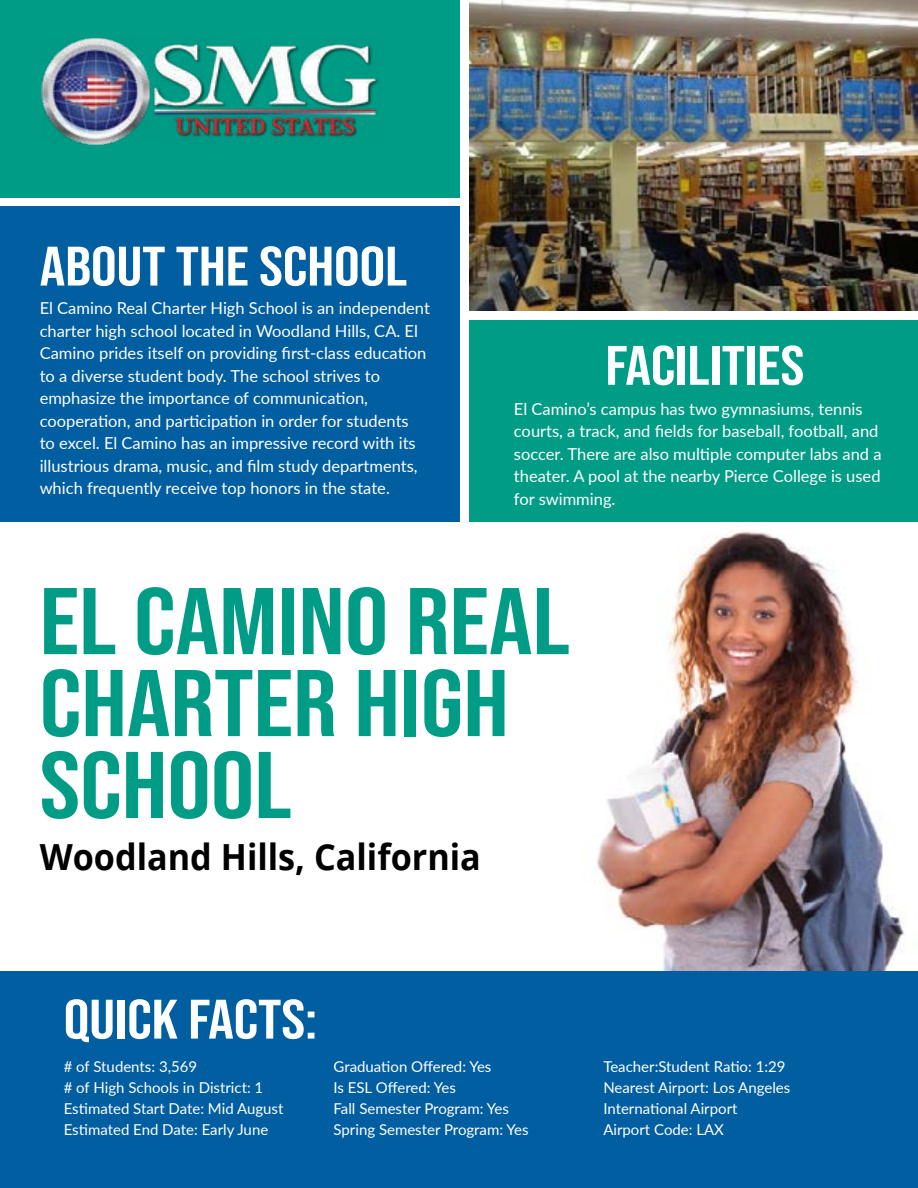
<style>
.page{position:relative;width:918px;height:1188px;background:#fff}
.page>*{position:absolute;margin:0;border:0;box-sizing:border-box;transform-origin:0 0}
.t1{font:94.5px/81.9px "Bebas Neue";color:#009c86;scale:1.15 1}
.t2{font:55.5px "Bebas Neue";color:#fff;scale:1.15 1}
.t3{font:700 36px "Open Sans";color:#000;scale:.95 1}
.t4{font:16.5px/22.5px "Lato";color:#fff}
.t5{font:15px/21px "Lato";color:#fff}
</style>
<div class="page">
<img style="left:594px;top:531px;width:311px;height:439px">
<div style="left:469px;top:320px;width:449px;height:202px;background:#009c86"></div>
<img style="left:469px;top:0;width:449px;height:311px">
<div style="left:0;top:206px;width:459px;height:316px;background:#005ea1"></div>
<div style="left:0;top:0;width:459px;height:197px;background:#009c86"></div>
<img style="left:41px;top:38px;width:337px;height:106px">
<div style="left:0;top:971px;width:918px;height:217px;background:#005ea1"></div>
<h2 class="t2" style="left:40px;top:234px;width:321px">ABOUT THE SCHOOL</h2>
<p class="t4" style="left:40px;top:298px;width:392px">El Camino Real Charter High School is an independent charter high school located in Woodland Hills, CA. El Camino prides itself on providing first-class education to a diverse student body. The school strives to emphasize the importance of communication, cooperation, and participation in order for students<br>to excel. El Camino has an impressive record with its illustrious drama, music, and film study departments, which frequently receive top honors in the state.</p>
<h2 class="t2" style="left:605px;top:333px;width:174px">FACILITIES</h2>
<p class="t4" style="left:514px;top:397px;width:369px">El Camino’s campus has two gymnasiums, tennis courts, a track, and fields for baseball, football, and soccer. There are also multiple computer labs and a theater. A pool at the nearby Pierce College is used for swimming.</p>
<h1 class="t1" style="left:40px;top:581px;width:463px">EL CAMINO REAL<br>CHARTER HIGH<br>SCHOOL</h1>
<h3 class="t3" style="left:40px;top:842px;width:466px">Woodland Hills, California</h3>
<h2 class="t2" style="left:64px;top:987px;width:222px">QUICK FACTS:</h2>
<p class="t5" style="left:64px;top:1055px;width:221px"># of Students: 3,569<br># of High Schools in District: 1<br>Estimated Start Date: Mid August<br>Estimated End Date: Early June</p>
<p class="t5" style="left:334px;top:1055px;width:197px">Graduation Offered: Yes<br>Is ESL Offered: Yes<br>Fall Semester Program: Yes<br>Spring Semester Program: Yes</p>
<p class="t5" style="left:603px;top:1055px;width:188px">Teacher:Student Ratio: 1:29<br>Nearest Airport: Los Angeles<br>International Airport<br>Airport Code: LAX</p>
</div>
